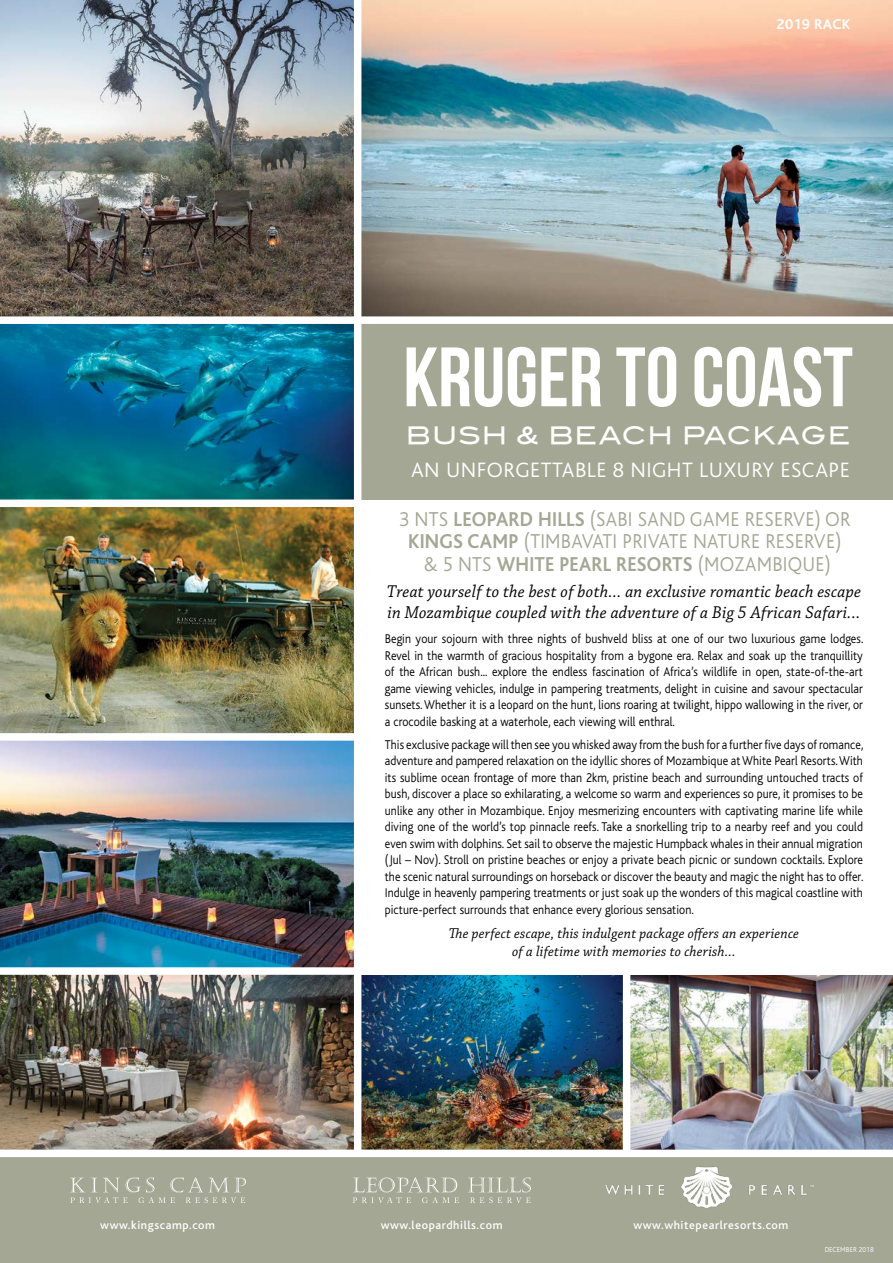
<style>
.page{position:relative;width:893px;height:1263px;background:#fff}
.page>*{position:absolute;margin:0;border:0;box-sizing:border-box;transform-origin:0 0}
.t1{font:700 84px "Bebas Neue";color:#fff}
.t2{font:24px "Blair Md ITCTT Medium";letter-spacing:.04em;color:#fff}
.t3{font:300 21.75px "Bliss";letter-spacing:.02em;color:#fff}
.t4{font:300 21px/22.5px "Bliss";letter-spacing:.01em;color:#a3a793;text-align:center;scale:.94 1}
.t5{font:italic 18px/21px "Chaparral Pro";letter-spacing:.015em;color:#000;scale:.95 1}
.t6{font:italic 15px/18px "Chaparral Pro";letter-spacing:.015em;color:#000;text-align:center;scale:.95 1}
.t7{font:700 15px "Bliss";letter-spacing:.02em;color:#fff}
.t8{font:300 13.35px/16.5px "Bliss";letter-spacing:.005em;color:#000;text-align:justify;scale:.9 1}
.t9{font:500 12px "Bliss";letter-spacing:.05em;color:#fff}
.t10{font:300 7.5px "Bliss";letter-spacing:.01em;color:#fff;scale:.95 1}
.s1{font-weight:700}
</style>
<div class="page">
<img style="left:361px;top:975px;width:262px;height:174px">
<img style="left:630px;top:975px;width:263px;height:174px">
<img style="left:361px;top:0;width:532px;height:316px">
<img style="left:0;top:0;width:354px;height:316px">
<div style="left:358px;top:320px;width:535px;height:179px;background:#a3a793"></div>
<img style="left:0;top:324px;width:354px;height:175px">
<div style="left:0;top:1157px;width:893px;height:106px;background:#a3a793"></div>
<img style="left:0;top:507px;width:354px;height:226px">
<img style="left:0;top:741px;width:354px;height:226px">
<img style="left:0;top:975px;width:354px;height:174px">
<svg style="left:70px;top:1177px;width:176px;height:26px"></svg>
<svg style="left:353px;top:1177px;width:178px;height:26px"></svg>
<img style="left:603px;top:1157px;width:216px;height:51px">
<div style="left:0;top:316px;width:893px;height:8px;background:#fff"></div>
<div style="left:354px;top:0;width:7px;height:1150px;background:#fff"></div>
<p class="t7" style="left:777px;top:17px;width:75px">2019 RACK</p>
<h1 class="t1" style="left:403px;top:331px;width:451px">KRUGER TO COAST</h1>
<h2 class="t2" style="left:406px;top:421px;width:446px">BUSH &amp; BEACH PACKAGE</h2>
<h3 class="t3" style="left:411px;top:458px;width:440px">AN UNFORGETTABLE 8 NIGHT LUXURY ESCAPE</h3>
<h3 class="t4" style="left:399px;top:508px;width:482px">3 NTS <span class="s1">LEOPARD HILLS</span> (SABI SAND GAME RESERVE) OR<br><span class="s1">KINGS CAMP</span> (TIMBAVATI PRIVATE NATURE RESERVE) &amp; 5 NTS <span class="s1">WHITE PEARL RESORTS</span> (MOZAMBIQUE)</h3>
<h3 class="t5" style="left:387px;top:582px;width:501px">Treat yourself to the best of both... an exclusive romantic beach escape in Mozambique coupled with the adventure of a Big 5 African Safari...</h3>
<p class="t8" style="left:385px;top:631px;width:533px">Begin your sojourn with three nights of bushveld bliss at one of our two luxurious game lodges.<br>Revel in the warmth of gracious hospitality from a bygone era. Relax and soak up the tranquillity of the African bush... explore the endless fascination of Africa’s wildlife in open, state-of-the-art game viewing vehicles, indulge in pampering treatments, delight in cuisine and savour spectacular sunsets. Whether it is a leopard on the hunt, lions roaring at twilight, hippo wallowing in the river, or a crocodile basking at a waterhole, each viewing will enthral.</p>
<p class="t8" style="left:385px;top:736px;width:533px">This exclusive package will then see you whisked away from the bush for a further five days of romance, adventure and pampered relaxation on the idyllic shores of Mozambique at White Pearl Resorts. With its sublime ocean frontage of more than 2km, pristine beach and surrounding untouched tracts of bush, discover a place so exhilarating, a welcome so warm and experiences so pure, it promises to be unlike any other in Mozambique. Enjoy mesmerizing encounters with captivating marine life while diving one of the world’s top pinnacle reefs. Take a snorkelling trip to a nearby reef and you could even swim with dolphins. Set sail to observe the majestic Humpback whales in their annual migration (Jul – Nov). Stroll on pristine beaches or enjoy a private beach picnic or sundown cocktails. Explore the scenic natural surroundings on horseback or discover the beauty and magic the night has to offer.<br>Indulge in heavenly pampering treatments or just soak up the wonders of this magical coastline with picture-perfect surrounds that enhance every glorious sensation.</p>
<p class="t6" style="left:449px;top:925px;width:370px">The perfect escape, this indulgent package offers an experience of a lifetime with memories to cherish...</p>
<p class="t9" style="left:100px;top:1219px;width:116px">www.kingscamp.com</p>
<p class="t9" style="left:381px;top:1219px;width:123px">www.leopardhills.com</p>
<p class="t9" style="left:633px;top:1219px;width:156px">www.whitepearlresorts.com</p>
<p class="t10" style="left:825px;top:1245px;width:53px">DECEMBER 2018</p>
</div>
